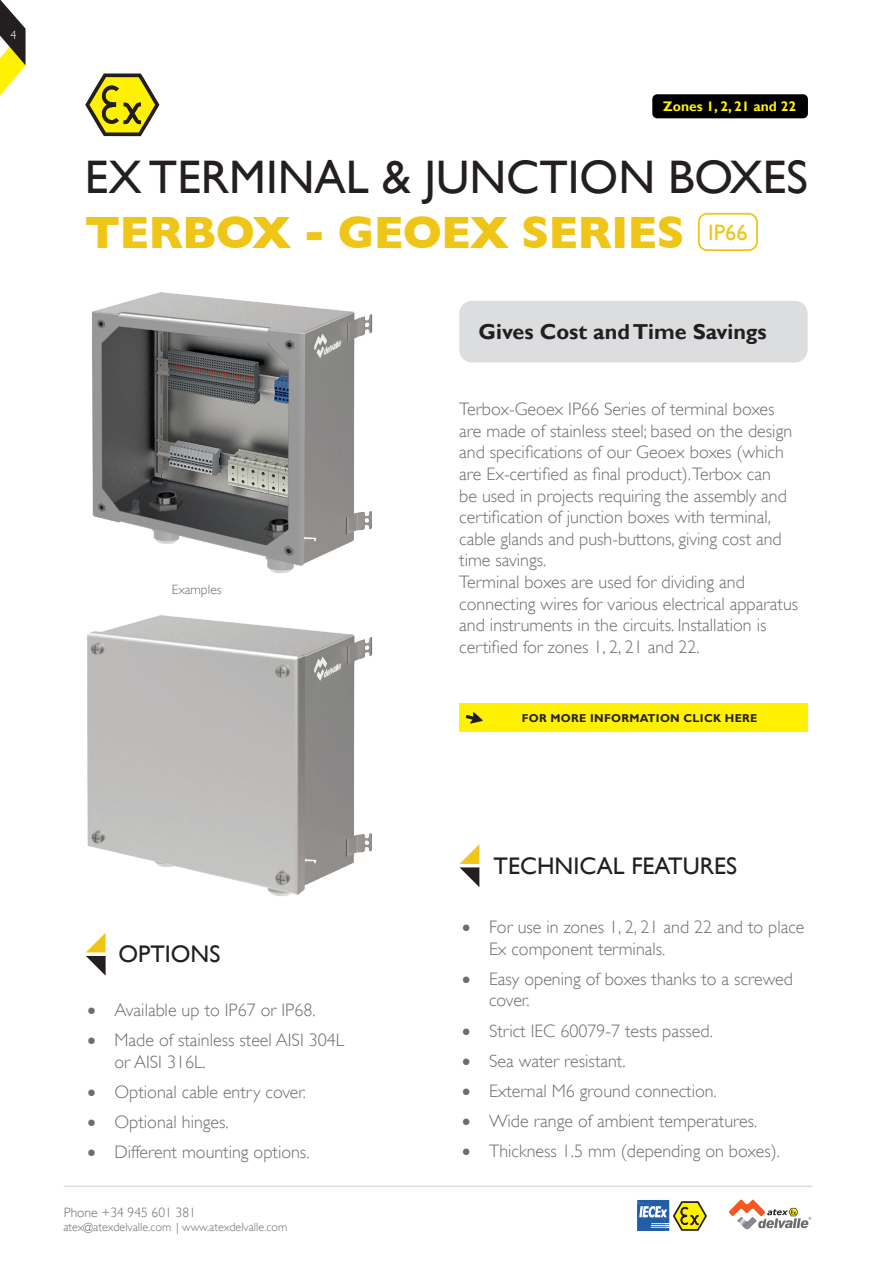
<style>
.page{position:relative;width:893px;height:1263px;background:#fff}
.page>*{position:absolute;margin:0;border:0;box-sizing:border-box;transform-origin:0 0}
.t1{font:46.95px "Gill Sans";color:#231f20}
.t2{font:700 46.2px "Gill Sans";letter-spacing:-.02em;color:#efc518}
.t3{font:24px "Gill Sans";color:#231f20}
.t4{font:700 21.6px "Gill Sans";color:#231f20}
.t5{font:300 18px/21.6px "Gill Sans";color:#6c6d70}
.t6{font:300 18px/21.6px "Gill Sans";color:#6c6d70}
.t7{font:700 13.8px "Gill Sans";color:#fff101}
.t8{font:300 13.5px "Gill Sans";color:#6c6d70}
.t9{font:300 13.5px "Gill Sans";color:#6c6d70}
.t10{font:300 12px "Gill Sans";color:#6c6d70}
.t11{font:300 12px "Gill Sans";color:#fff}
.t12{font:700 11.4px "Gill Sans";letter-spacing:.025em;color:#231f20}
</style>
<div class="page">
<svg style="left:729px;top:1199px;width:82px;height:29px"></svg>
<hr style="left:64px;top:1185px;width:748px;height:2px;background:#dcdddf">
<svg style="left:0;top:0;width:26px;height:96px"></svg>
<svg style="left:637px;top:1200px;width:70px;height:31px"></svg>
<svg style="left:85px;top:73px;width:74px;height:63px"></svg>
<div style="left:652px;top:94px;width:156px;height:24px;background:#000;border-radius:5px"></div>
<div style="left:698px;top:213px;width:60px;height:38px;border:2px solid #efc518;border-radius:8px"></div>
<div style="left:459px;top:301px;width:349px;height:61px;background:#dcdddf;border-radius:13px"></div>
<svg style="left:460px;top:844px;width:19px;height:43px"></svg>
<div style="left:459px;top:703px;width:349px;height:29px;background:#fff101"></div>
<svg style="left:466px;top:712px;width:17px;height:12px"></svg>
<svg style="left:86px;top:933px;width:20px;height:43px"></svg>
<img style="left:92px;top:292px;width:281px;height:282px">
<img style="left:87px;top:615px;width:286px;height:281px">
<p class="t11" style="left:11px;top:28px;width:7px">4</p>
<p class="t7" style="left:663px;top:98px;width:134px">Zones 1, 2, 21 and 22</p>
<h1 class="t1" style="left:85px;top:149px;width:724px">EX TERMINAL &amp; JUNCTION BOXES</h1>
<h2 class="t2" style="left:85px;top:205px;width:664px">TERBOX - GEOEX SERIES <sup>IP66</sup></h2>
<p class="t9" style="left:172px;top:582px;width:51px">Examples</p>
<p class="t4" style="left:479px;top:319px;width:290px">Gives Cost and Time Savings</p>
<p class="t5" style="left:459px;top:398px;width:340px">Terbox-Geoex IP66 Series of terminal boxes are made of stainless steel; based on the design and specifications of our Geoex boxes (which are Ex-certified as final product).Terbox can<br>be used in projects requiring the assembly and certification of junction boxes with terminal, cable glands and push-buttons, giving cost and time savings.<br>Terminal boxes are used for dividing and connecting wires for various electrical apparatus and instruments in the circuits. Installation is certified for zones 1, 2, 21 and 22.</p>
<p class="t12" style="left:522px;top:711px;width:237px">FOR MORE INFORMATION CLICK HERE</p>
<h3 class="t3" style="left:118px;top:940px;width:103px">OPTIONS</h3>
<p class="t6" style="left:87px;top:999px;width:230px">• Available up to IP67 or IP68.</p>
<p class="t6" style="left:114px;top:1029px;width:231px;text-indent:-27px">• Made of stainless steel AISI 304L or AISI 316L.</p>
<p class="t6" style="left:87px;top:1081px;width:220px">• Optional cable entry cover.</p>
<p class="t6" style="left:87px;top:1111px;width:143px">• Optional hinges.</p>
<p class="t6" style="left:87px;top:1141px;width:224px">• Different mounting options.</p>
<p class="t8" style="left:64px;top:1205px;width:134px">Phone +34 945 601 381</p>
<p class="t10" style="left:63px;top:1220px;width:225px">atex@atexdelvalle.com | www.atexdelvalle.com</p>
<h3 class="t3" style="left:494px;top:852px;width:245px">TECHNICAL FEATURES</h3>
<p class="t6" style="left:489px;top:916px;width:317px;text-indent:-27px">• For use in zones 1, 2, 21 and 22 and to place<br>Ex component terminals.</p>
<p class="t6" style="left:489px;top:968px;width:306px;text-indent:-27px">• Easy opening of boxes thanks to a screwed cover.</p>
<p class="t6" style="left:462px;top:1020px;width:252px">• Strict IEC 60079-7 tests passed.</p>
<p class="t6" style="left:462px;top:1050px;width:165px">• Sea water resistant.</p>
<p class="t6" style="left:462px;top:1080px;width:256px">• External M6 ground connection.</p>
<p class="t6" style="left:462px;top:1110px;width:297px">• Wide range of ambient temperatures.</p>
<p class="t6" style="left:462px;top:1140px;width:319px">• Thickness 1.5 mm (depending on boxes).</p>
</div>
